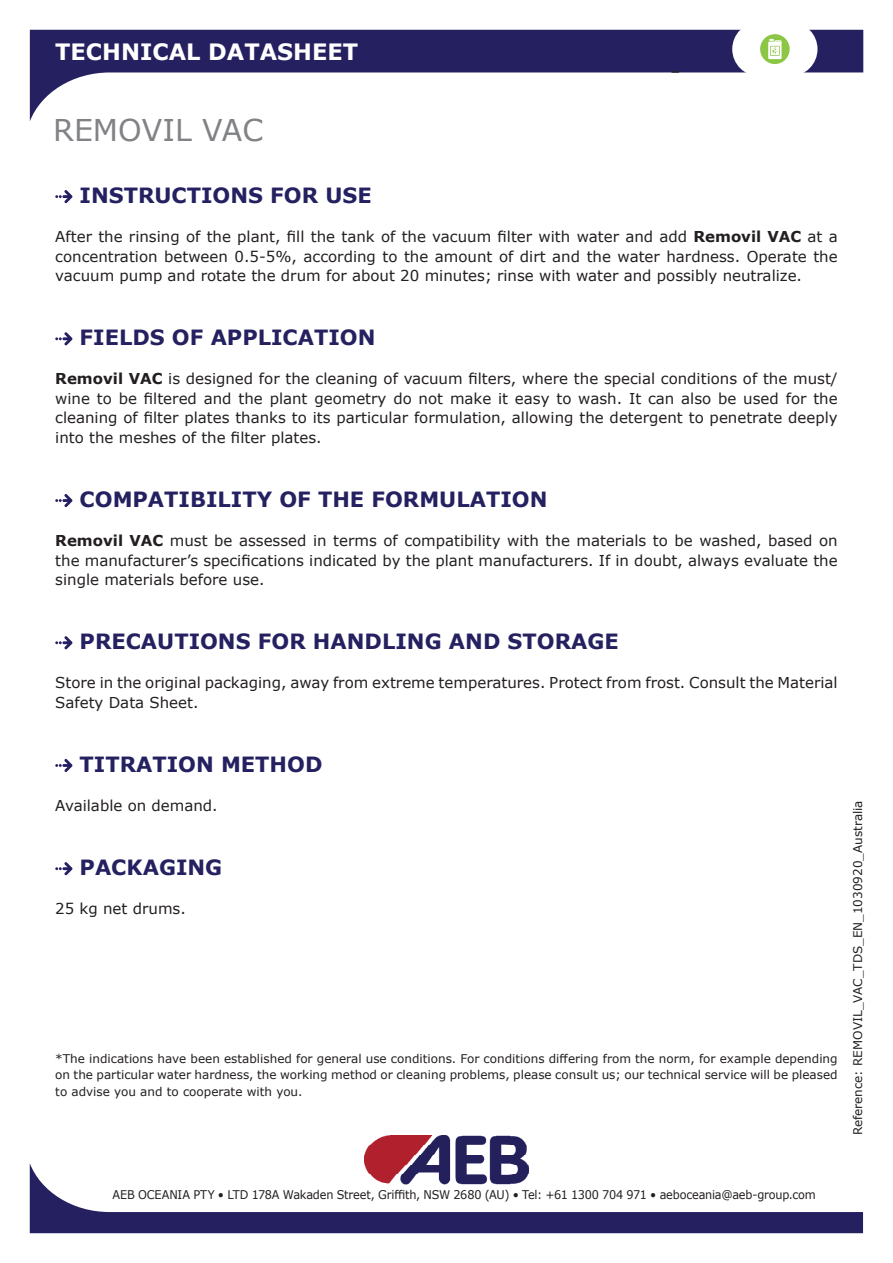
<style>
.page{position:relative;width:893px;height:1263px;background:#fff}
.page>*{position:absolute;margin:0;border:0;box-sizing:border-box;transform-origin:0 0}
.t1{font:30px "Verdana";color:#808285}
.t2{font:700 22.5px "Verdana";color:#fff}
.t3{font:700 21px "Verdana";color:#252161}
.t4{font:15px/19.5px "Verdana";color:#231f20;text-align:justify}
.t5{font:12px/16.5px "Verdana";color:#231f20;text-align:justify}
.t6{font:12px "Verdana";color:#231f20;scale:.94 1}
.s1{font-weight:700}
</style>
<div class="page">
<svg style="left:30px;top:30px;width:833px;height:91px"></svg>
<svg style="left:671px;top:71px;width:8px;height:2px"></svg>
<div style="left:732px;top:22px;width:85px;height:54px;background:#fff;border-radius:27px"></div>
<div style="left:760px;top:34px;width:30px;height:30px;background:#8bc644;border-radius:50%"></div>
<svg style="left:768px;top:39px;width:14px;height:20px"></svg>
<img style="left:364px;top:1135px;width:163px;height:28px">
<svg style="left:30px;top:1163px;width:833px;height:70px"></svg>
<svg style="left:55px;top:190px;width:17px;height:13px"></svg>
<svg style="left:55px;top:332px;width:17px;height:13px"></svg>
<svg style="left:55px;top:494px;width:17px;height:13px"></svg>
<svg style="left:55px;top:636px;width:17px;height:13px"></svg>
<svg style="left:55px;top:759px;width:17px;height:13px"></svg>
<svg style="left:55px;top:862px;width:17px;height:13px"></svg>
<h2 class="t2" style="left:55px;top:36px;width:304px">TECHNICAL DATASHEET</h2>
<h1 class="t1" style="left:53px;top:110px;width:212px">REMOVIL VAC</h1>
<h3 class="t3" style="left:80px;top:181px;width:294px">INSTRUCTIONS FOR USE</h3>
<p class="t4" style="left:55px;top:227px;width:784px">After the rinsing of the plant, fill the tank of the vacuum filter with water and add <span class="s1">Removil VAC</span> at a concentration between 0.5-5%, according to the amount of dirt and the water hardness. Operate the vacuum pump and rotate the drum for about 20 minutes; rinse with water and possibly neutralize.</p>
<h3 class="t3" style="left:80px;top:323px;width:297px">FIELDS OF APPLICATION</h3>
<p class="t4" style="left:55px;top:369px;width:784px"><span class="s1">Removil VAC</span> is designed for the cleaning of vacuum filters, where the special conditions of the must/ wine to be filtered and the plant geometry do not make it easy to wash. It can also be used for the cleaning of filter plates thanks to its particular formulation, allowing the detergent to penetrate deeply into the meshes of the filter plates.</p>
<h3 class="t3" style="left:80px;top:485px;width:469px">COMPATIBILITY OF THE FORMULATION</h3>
<p class="t4" style="left:55px;top:531px;width:784px"><span class="s1">Removil VAC</span> must be assessed in terms of compatibility with the materials to be washed, based on the manufacturer’s specifications indicated by the plant manufacturers. If in doubt, always evaluate the single materials before use.</p>
<h3 class="t3" style="left:80px;top:627px;width:541px">PRECAUTIONS FOR HANDLING AND STORAGE</h3>
<p class="t4" style="left:55px;top:673px;width:784px">Store in the original packaging, away from extreme temperatures. Protect from frost. Consult the Material<br>Safety Data Sheet.</p>
<h3 class="t3" style="left:80px;top:749px;width:244px">TITRATION METHOD</h3>
<p class="t4" style="left:55px;top:796px;width:164px">Available on demand.</p>
<h3 class="t3" style="left:80px;top:853px;width:144px">PACKAGING</h3>
<p class="t4" style="left:55px;top:899px;width:132px">25 kg net drums.</p>
<p class="t5" style="left:55px;top:1050px;width:784px">*The indications have been established for general use conditions. For conditions differing from the norm, for example depending on the particular water hardness, the working method or cleaning problems, please consult us; our technical service will be pleased to advise you and to cooperate with you.</p>
<p class="t5" style="left:849px;top:1135px;width:336px;rotate:-90deg">Reference: REMOVIL_VAC_TDS_EN_1030920_Australia</p>
<p class="t6" style="left:112px;top:1186px;width:750px">AEB OCEANIA PTY • LTD 178A Wakaden Street, Griffith, NSW 2680 (AU) • Tel: +61 1300 704 971 • aeboceania@aeb-group.com</p>
</div>
